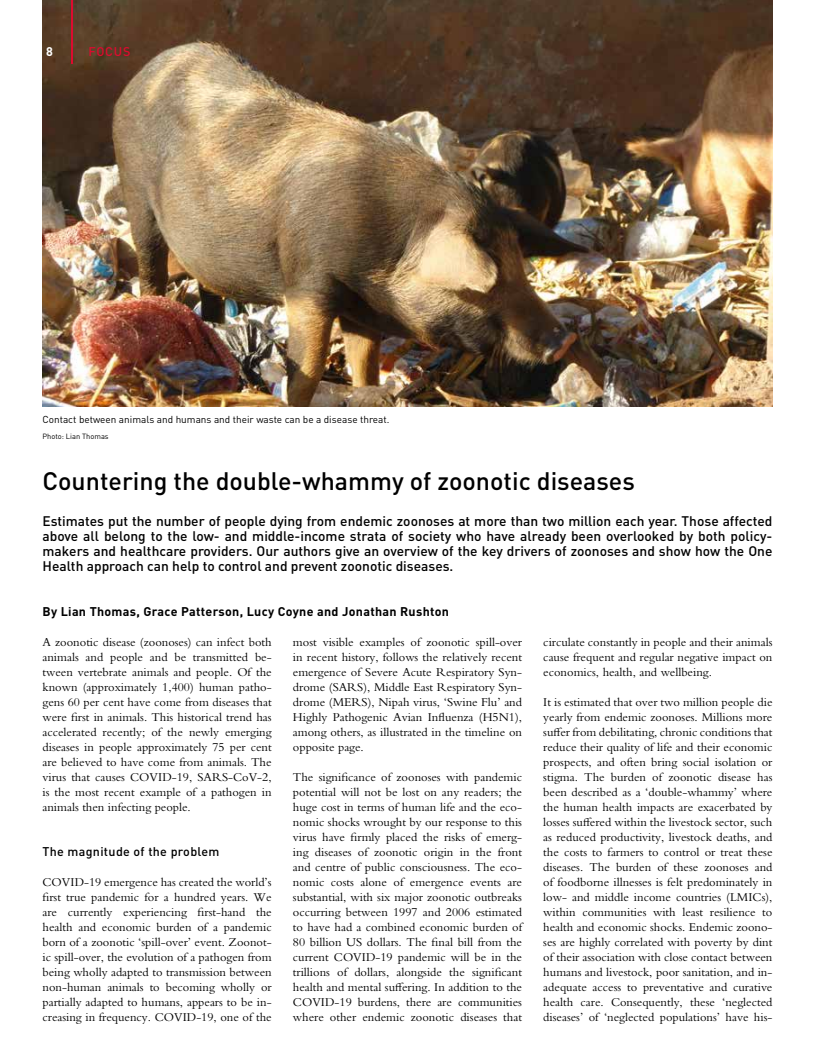
<style>
.page{position:relative;width:815px;height:1063px;background:#fff}
.page>*{position:absolute;margin:0;border:0;box-sizing:border-box;transform-origin:0 0}
.t1{font:500 25px "DIN Pro";color:#000}
.t2{font:500 13.75px/15px "DIN Pro";color:#000;text-align:justify}
.t3{font:12.5px/15px "Bembo Std";color:#000;text-align:justify}
.t4{font:700 12.5px "DIN Pro";letter-spacing:.025em;color:#000}
.t5{font:500 12.5px "DIN Pro";letter-spacing:.025em;color:#000}
.t6{font:500 12.5px "DIN Pro";letter-spacing:.06em;color:#dd0b2f}
.t7{font:700 12.5px "DIN Pro";color:#fff}
.t8{font:10px "DIN Pro";color:#000}
.t9{font:7.5px "DIN Pro";color:#000}
</style>
<div class="page">
<img style="left:43px;top:0;width:729px;height:406px">
<hr style="left:71px;top:0;width:2px;height:64px;background:#dd0b2f">
<p class="t7" style="left:46px;top:43px;width:8px">8</p>
<p class="t6" style="left:89px;top:43px;width:43px">FOCUS</p>
<p class="t8" style="left:43px;top:412px;width:348px">Contact between animals and humans and their waste can be a disease threat.</p>
<p class="t9" style="left:43px;top:431px;width:68px">Photo: Lian Thomas</p>
<h1 class="t1" style="left:43px;top:464px;width:594px">Countering the double-whammy of zoonotic diseases</h1>
<p class="t2" style="left:43px;top:513px;width:732px">Estimates put the number of people dying from endemic zoonoses at more than two million each year. Those affected above all belong to the low- and middle-income strata of society who have already been overlooked by both policy&shy;makers and healthcare providers. Our authors give an overview of the key drivers of zoonoses and show how the One Health approach can help to control and prevent zoonotic diseases.</p>
<p class="t4" style="left:43px;top:603px;width:408px">By Lian Thomas, Grace Patterson, Lucy Coyne and Jonathan Rushton</p>
<p class="t3" style="left:43px;top:635px;width:231px">A zoonotic disease (zoonoses) can infect both animals and people and be transmitted be&shy;tween vertebrate animals and people. Of the known (approximately 1,400) human patho&shy;gens 60 per cent have come from diseases that were first in animals. This historical trend has accelerated recently; of the newly emerging diseases in people approximately 75 per cent are believed to have come from animals. The virus that causes COVID-19, SARS-CoV-2, is the most recent example of a pathogen in animals then infecting people.</p>
<p class="t5" style="left:43px;top:843px;width:178px">The magnitude of the problem</p>
<p class="t3" style="left:43px;top:875px;width:231px">COVID-19 emergence has created the world’s first true pandemic for a hundred years. We are currently experiencing first-hand the health and economic burden of a pandemic born of a zoonotic ‘spill-over’ event. Zoonot&shy;ic spill-over, the evolution of a pathogen from being wholly adapted to transmission between non-human animals to becoming wholly or partially adapted to humans, appears to be in&shy;creasing in frequency. COVID-19, one of the</p>
<p class="t3" style="left:293px;top:635px;width:231px">most visible examples of zoonotic spill-over in recent history, follows the relatively recent emergence of Severe Acute Respiratory Syn&shy;drome (SARS), Middle East Respiratory Syn&shy;drome (MERS), Nipah virus, ‘Swine Flu’ and Highly Pathogenic Avian Influenza (H5N1), among others, as illustrated in the timeline on opposite page.</p>
<p class="t3" style="left:293px;top:770px;width:231px">The significance of zoonoses with pandemic potential will not be lost on any readers; the huge cost in terms of human life and the eco&shy;nomic shocks wrought by our response to this virus have firmly placed the risks of emerg&shy;ing diseases of zoonotic origin in the front and centre of public consciousness. The eco&shy;nomic costs alone of emergence events are substantial, with six major zoonotic outbreaks occurring between 1997 and 2006 estimated to have had a combined economic burden of 80 billion US dollars. The final bill from the current COVID-19 pandemic will be in the trillions of dollars, alongside the significant health and mental suffering. In addition to the COVID-19 burdens, there are communities where other endemic zoonotic diseases that</p>
<p class="t3" style="left:543px;top:635px;width:231px">circulate constantly in people and their animals cause frequent and regular negative impact on economics, health, and wellbeing.</p>
<p class="t3" style="left:543px;top:695px;width:231px">It is estimated that over two million people die yearly from endemic zoonoses. Millions more suffer from debilitating, chronic conditions that reduce their quality of life and their economic prospects, and often bring social isolation or stigma. The burden of zoonotic disease has been described as a ‘double-whammy’ where the human health impacts are exacerbated by losses suffered within the livestock sector, such as reduced productivity, livestock deaths, and the costs to farmers to control or treat these diseases. The burden of these zoonoses and of foodborne illnesses is felt predominately in low- and middle income countries (LMICs), within communities with least resilience to health and economic shocks. Endemic zoono&shy;ses are highly correlated with poverty by dint of their association with close contact between humans and livestock, poor sanitation, and in&shy;adequate access to preventative and curative health care. Consequently, these ‘neglected diseases’ of ‘neglected populations’ have his-</p>
</div>
